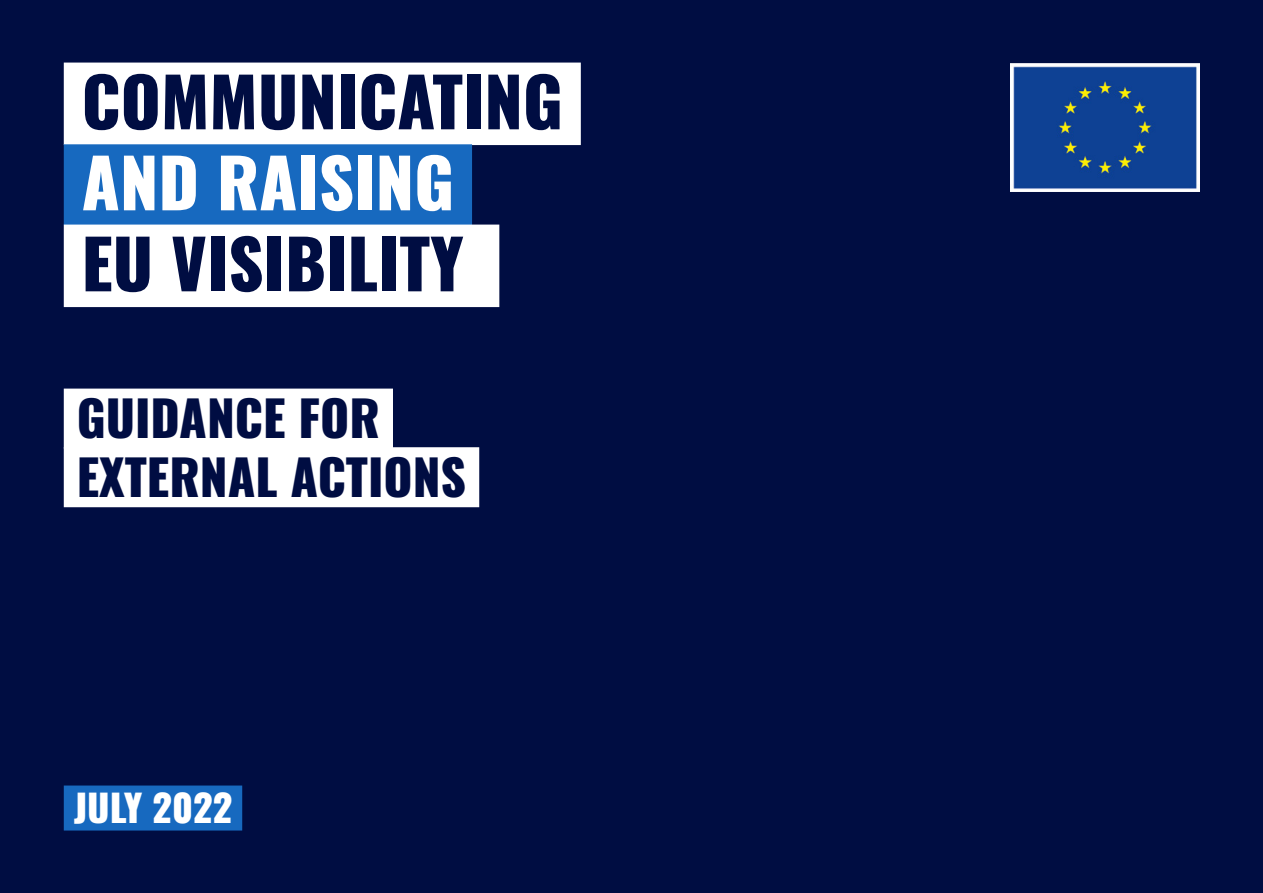
<style>
.page{position:relative;width:1263px;height:893px;background:#000d42}
.page>*{position:absolute;margin:0;border:0;box-sizing:border-box;transform-origin:0 0}
.t1{font:800 condensed 67.5px "Oswald EU";color:#000d42}
.t2{font:800 condensed 67.5px "Oswald EU";color:#fff}
.t3{font:800 condensed 48.9px/58.7px "Oswald EU";color:#000d42}
.t4{font:800 condensed 37.5px "Oswald EU";color:#fff}
</style>
<div class="page">
<div style="left:64px;top:63px;width:517px;height:82px;background:#fff"></div>
<div style="left:64px;top:144px;width:408px;height:81px;background:#1769bf"></div>
<div style="left:64px;top:225px;width:435px;height:82px;background:#fff"></div>
<img style="left:1011px;top:64px;width:188px;height:128px">
<div style="left:64px;top:389px;width:329px;height:60px;background:#fff"></div>
<div style="left:64px;top:447px;width:415px;height:60px;background:#fff"></div>
<div style="left:64px;top:785px;width:178px;height:45px;background:#1769bf"></div>
<h1 class="t1" style="left:82px;top:67px;width:483px">COMMUNICATING</h1>
<h1 class="t2" style="left:82px;top:148px;width:374px">AND RAISING</h1>
<h1 class="t1" style="left:82px;top:229px;width:384px">EU VISIBILITY</h1>
<p class="t3" style="left:77px;top:392px;width:391px">GUIDANCE FOR<br>EXTERNAL ACTIONS</p>
<p class="t4" style="left:74px;top:788px;width:160px">JULY 2022</p>
</div>
